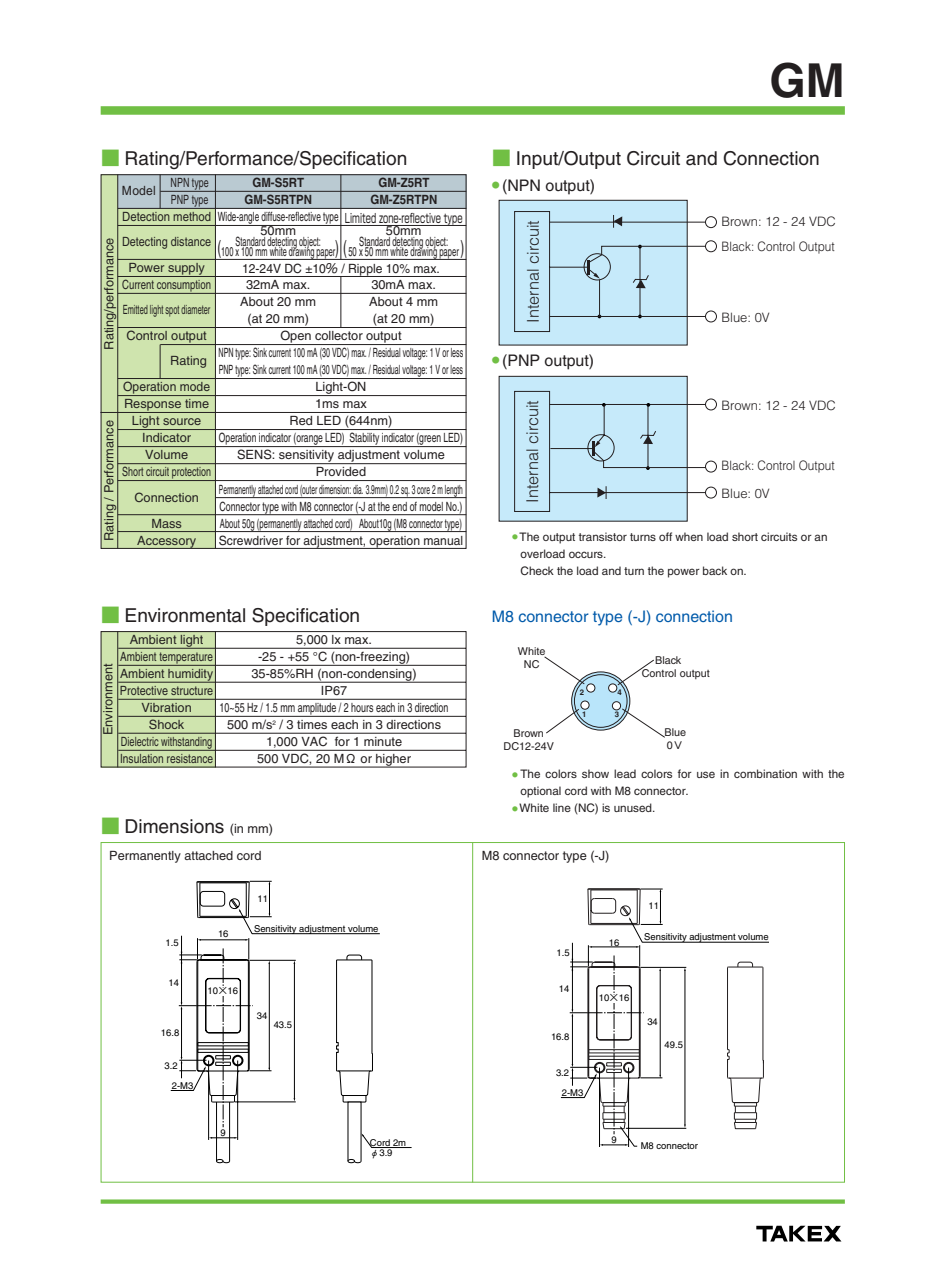
<style>
.page{position:relative;width:948px;height:1262px;background:#fff}
.page>*{position:absolute;margin:0;border:0;box-sizing:border-box;transform-origin:0 0}
.t1{font:700 46.8px "Helvetica";color:#231f20}
.t2{font:19.2px "Helvetica";color:#231f20}
.t3{font:19.2px "Helvetica";color:#231f20;scale:.6 1}
.t4{font:300 16.2px "Helvetica";color:#231f20}
.t5{font:15.9px "Helvetica";color:#015aaa}
.t6{font:15.9px "Helvetica";color:#231f20}
.t7{font:300 12.9px/24.9px "Helvetica";color:#231f20}
.t8{font:300 12.9px/27.6px "Helvetica";color:#231f20;scale:.91 1}
.t9{font:12.75px/17px "Helvetica";color:#231f20;text-align:center}
.t10{font:12.75px/26.5px "Helvetica";color:#231f20;scale:.95 1}
.t11{font:12.75px/9.6px "Helvetica";color:#231f20;text-align:center;scale:.58 1}
.t12{font:12.75px/9.6px "Helvetica";color:#231f20;text-align:center;scale:.6 1}
.t13{font:12.75px/24.5px "Helvetica";color:#231f20;scale:.75 1}
.t14{font:12.75px/14.2px "Helvetica";color:#231f20;text-align:center;scale:.64 1}
.t15{font:700 12.75px/17px "Helvetica";color:#231f20;text-align:center;scale:.9 1}
.t16{font:12.75px/26.5px "Helvetica";color:#231f20;text-align:center;scale:.85 1}
.t17{font:12.75px "Shin Go";color:#231f20;scale:.65 1}
.t18{font:12.75px/17px "Helvetica";color:#231f20;scale:.7 1}
.t19{font:11.7px/17px "Helvetica";color:#231f20}
.t20{font:10.8px/13px "Helvetica";color:#231f20;text-align:center}
.t21{font:9.45px "Helvetica";color:#000}
.t22{font:700 7.8px "Helvetica";color:#231f20}
.s1{font-family:"Shin Go";font-weight:500;color:#71bf44}
.s2{font-family:"Shin Go"}
.s3{font-family:"Gothic BBB";font-weight:500}
.s4{font-family:"Shin Go";font-size:5.85px;color:#71bf44}
.s5{font-size:12.75px}
</style>
<div class="page">
<svg style="left:756px;top:1225px;width:85px;height:16px"></svg>
<svg style="left:101px;top:1199px;width:744px;height:4px;fill:#71bf44"></svg>
<div style="left:101px;top:106px;width:744px;height:9px;background:#71bf44"></div>
<svg style="left:100px;top:631px;width:367px;height:136px"></svg>
<hr style="left:117px;top:631px;width:1px;height:136px;background:#231f20">
<hr style="left:215px;top:631px;width:1px;height:136px;background:#231f20">
<hr style="left:472px;top:842px;width:1px;height:340px;background:#71bf44">
<svg style="left:170px;top:881px;width:242px;height:282px"></svg>
<hr style="left:628px;top:1067px;width:1px;height:80px;background:#000">
<hr style="left:599px;top:1067px;width:1px;height:80px;background:#000">
<svg style="left:560px;top:888px;width:209px;height:258px"></svg>
<div style="left:499px;top:200px;width:189px;height:145px;background:#c6eafa;border:1px solid #231f20"></div>
<svg style="left:514px;top:211px;width:192px;height:121px"></svg>
<div style="left:705px;top:311px;width:12px;height:11px;background:#fff;border:1px solid #231f20;border-radius:50%"></div>
<div style="left:705px;top:240px;width:12px;height:12px;background:#fff;border:1px solid #231f20;border-radius:50%"></div>
<div style="left:705px;top:216px;width:12px;height:12px;background:#fff;border:1px solid #231f20;border-radius:50%"></div>
<div style="left:499px;top:376px;width:189px;height:145px;background:#c6eafa;border:1px solid #231f20"></div>
<div style="left:705px;top:487px;width:12px;height:11px;background:#fff;border:1px solid #231f20;border-radius:50%"></div>
<div style="left:705px;top:461px;width:12px;height:11px;background:#fff;border:1px solid #231f20;border-radius:50%"></div>
<div style="left:705px;top:399px;width:12px;height:11px;background:#fff;border:1px solid #231f20;border-radius:50%"></div>
<svg style="left:514px;top:391px;width:197px;height:121px"></svg>
<svg style="left:544px;top:656px;width:121px;height:82px"></svg>
<svg style="left:100px;top:174px;width:367px;height:375px"></svg>
<h2 class="t2" style="left:101px;top:152px;width:308px"><span class="s1">■</span> Rating/Performance/Specification</h2>
<p class="t18" style="left:171px;top:175px;width:56px">NPN type<br>PNP type</p>
<p class="t15" style="left:371px;top:175px;width:76px">GM-Z5RT<br>GM-Z5RTPN</p>
<p class="t15" style="left:244px;top:175px;width:77px">GM-S5RT<br>GM-S5RTPN</p>
<p class="t14" style="left:218px;top:211px;width:190px">Wide-angle diffuse-reflective type<br>50mm</p>
<h2 class="t3" style="left:218px;top:240px;width:8px">(</h2>
<h2 class="t3" style="left:335px;top:240px;width:21px">) (</h2>
<p class="t10" style="left:122px;top:178px;width:95px">Model<br>Detection method</p>
<p class="t16" style="left:122px;top:229px;width:106px">Detecting distance<br>Power supply</p>
<p class="t13" style="left:122px;top:274px;width:120px">Current consumption<br>Emitted light spot diameter</p>
<p class="t9" style="left:127px;top:325px;width:82px;line-height:24.5px;text-align:right">Control output<br>Rating</p>
<p class="t10" style="left:123px;top:380px;width:93px;line-height:17px">Operation mode<br>Response time</p>
<p class="t17" style="left:345px;top:213px;width:183px">Limited zone-reflective type</p>
<p class="t9" style="left:386px;top:224px;width:37px">50mm</p>
<h2 class="t3" style="left:460px;top:240px;width:8px">)</h2>
<p class="t11" style="left:221px;top:238px;width:198px">Standard detecting object:<br>100 x 100 mm white drawing paper</p>
<p class="t12" style="left:348px;top:238px;width:186px">Standard detecting object:<br>50 x 50 mm white drawing paper</p>
<p class="t9" style="left:102px;top:349px;width:113px;rotate:-90deg">Rating/performance</p>
<p class="t10" style="left:242px;top:257px;width:210px">12-24V DC ±10<span class="s2">％</span> / Ripple 10% max.</p>
<p class="t9" style="left:240px;top:277px;width:77px">32mA max.<br>About 20 mm (at 20 mm)</p>
<p class="t9" style="left:369px;top:277px;width:70px;text-align:left">30mA max.<br>About 4 mm (at 20 mm)</p>
<p class="t9" style="left:219px;top:328px;width:246px">Open collector output<br>NPN type: Sink current 100 mA (30 VDC) max. / Residual voltage: 1 V or less PNP type: Sink current 100 mA (30 VDC) max. / Residual voltage: 1 V or less Light-ON<br>1ms max</p>
<p class="t9" style="left:102px;top:541px;width:122px;rotate:-90deg">Rating / Performance</p>
<p class="t9" style="left:122px;top:414px;width:90px">Light source<br>Indicator<br>Volume<br>Short circuit protection</p>
<p class="t9" style="left:134px;top:486px;width:66px;line-height:25.5px">Connection<br>Mass</p>
<p class="t9" style="left:137px;top:533px;width:60px">Accessory</p>
<p class="t9" style="left:219px;top:414px;width:246px">Red LED (644nm)<br>Operation indicator (orange LED) Stability indicator (green LED)<br>SENS: sensitivity adjustment volume Provided<br>Permanently attached cord (outer dimension: dia. 3.9mm) 0.2 sq. 3 core 2 m length Connector type with M8 connector (-J at the end of model No.)<br>About 50g (permanently attached cord) About10g (M8 connector type)<br>Screwdriver for adjustment, operation manual</p>
<h2 class="t2" style="left:101px;top:608px;width:261px"><span class="s1">■</span> Environmental Specification</h2>
<p class="t9" style="left:120px;top:632px;width:95px">Ambient light<br>Ambient temperature<br>Ambient humidity<br>Protective structure<br>Vibration<br>Shock<br>Dielectric withstanding<br>Insulation resistance</p>
<p class="t9" style="left:220px;top:632px;width:230px">5,000 lx max.<br>-25 - +55 °C (non-freezing)<br>35-85%RH (non-condensing)<br>IP67<br>10~55 Hz / 1.5 mm amplitude / 2 hours each in 3 direction<br>500 m/s<sup>2</sup> / 3 times each in 3 directions<br>1,000 VAC for 1 minute<br>500 VDC, 20 M<span class="s3">Ω</span> or higher</p>
<p class="t9" style="left:101px;top:735px;width:73px;rotate:-90deg">Environment</p>
<h1 class="t1" style="left:770px;top:63px;width:77px">GM</h1>
<h2 class="t2" style="left:492px;top:152px;width:329px"><span class="s1">■</span> Input/Output Circuit and Connection</h2>
<p class="t6" style="left:492px;top:179px;width:105px"><sup>●</sup> (NPN output)</p>
<p class="t4" style="left:527px;top:323px;width:104px;rotate:-90deg">Internal circuit</p>
<p class="t7" style="left:722px;top:210px;width:116px">Brown: 12 - 24 VDC<br>Black: Control Output</p>
<p class="t7" style="left:722px;top:306px;width:50px">Blue: 0V</p>
<p class="t6" style="left:492px;top:354px;width:104px"><sup>●</sup> (PNP output)</p>
<p class="t4" style="left:527px;top:503px;width:104px;rotate:-90deg">Internal circuit</p>
<p class="t7" style="left:722px;top:394px;width:116px">Brown: 12 - 24 VDC</p>
<p class="t8" style="left:722px;top:453px;width:126px">Black: Control Output<br>Blue: 0V</p>
<p class="t19" style="left:521px;top:529px;width:308px;text-indent:-9px"><span class="s4">●</span> The output transistor turns off when load short circuits or an overload occurs.<br>Check the load and turn the power back on.</p>
<p class="t5" style="left:492px;top:611px;width:242px">M8 connector type (-J) connection</p>
<p class="t20" style="left:518px;top:645px;width:29px">White<br>NC</p>
<p class="t20" style="left:642px;top:654px;width:69px;text-align:left;text-indent:13px">Black<br>Control output</p>
<p class="t22" style="left:580px;top:689px;width:6px">2</p>
<p class="t22" style="left:618px;top:689px;width:6px">4</p>
<p class="t22" style="left:582px;top:711px;width:6px">1</p>
<p class="t22" style="left:615px;top:711px;width:6px">3</p>
<p class="t20" style="left:664px;top:726px;width:23px;text-align:left">Blue<br>0<span class="s3">Ｖ</span></p>
<p class="t20" style="left:504px;top:727px;width:52px">Brown<br>DC12-24V</p>
<p class="t19" style="left:521px;top:767px;width:326px;text-indent:-9px"><span class="s4">●</span> The colors show lead colors for use in combination with the optional cord with M8 connector.</p>
<p class="t19" style="left:512px;top:801px;width:145px"><span class="s4">●</span> White line (NC) is unused.</p>
<h2 class="t2" style="left:101px;top:819px;width:174px"><span class="s1">■</span> Dimensions <span class="s5">(in mm)</span></h2>
<p class="t9" style="left:109px;top:848px;width:154px">Permanently attached cord</p>
<p class="t9" style="left:482px;top:848px;width:129px">M8 connector type (-J)</p>
<p class="t21" style="left:258px;top:895px;width:12px">11</p>
<p class="t21" style="left:165px;top:939px;width:15px">1.5</p>
<p class="t21" style="left:168px;top:979px;width:12px">14</p>
<p class="t21" style="left:161px;top:1029px;width:20px">16.8</p>
<p class="t21" style="left:165px;top:1062px;width:15px">3.2</p>
<p class="t21" style="left:172px;top:1082px;width:23px">2-M3</p>
<p class="t21" style="left:218px;top:930px;width:12px">16</p>
<p class="t21" style="left:208px;top:987px;width:32px">10<span class="s3">×</span>16</p>
<p class="t21" style="left:254px;top:925px;width:126px">Sensitivity adjustment volume</p>
<p class="t21" style="left:257px;top:1011px;width:12px">34</p>
<p class="t21" style="left:274px;top:1020px;width:20px">43.5</p>
<p class="t21" style="left:557px;top:948px;width:15px">1.5</p>
<p class="t21" style="left:559px;top:985px;width:12px">14</p>
<p class="t21" style="left:551px;top:1033px;width:20px">16.8</p>
<p class="t21" style="left:556px;top:1069px;width:15px">3.2</p>
<p class="t21" style="left:562px;top:1089px;width:23px">2-M3</p>
<p class="t21" style="left:609px;top:939px;width:12px">16</p>
<p class="t21" style="left:599px;top:994px;width:32px">10<span class="s3">×</span>16</p>
<p class="t21" style="left:648px;top:902px;width:12px">11</p>
<p class="t21" style="left:644px;top:933px;width:126px">Sensitivity adjustment volume</p>
<p class="t21" style="left:647px;top:1017px;width:12px">34</p>
<p class="t21" style="left:665px;top:1041px;width:20px">49.5</p>
<p class="t21" style="left:221px;top:1128px;width:7px">9</p>
<p class="t21" style="left:370px;top:1139px;width:38px">Cord 2m</p>
<p class="t21" style="left:370px;top:1149px;width:24px"><span class="s3">φ</span>3.9</p>
<p class="t21" style="left:612px;top:1135px;width:7px">9</p>
<p class="t21" style="left:641px;top:1141px;width:59px">M8 connector</p>
</div>
